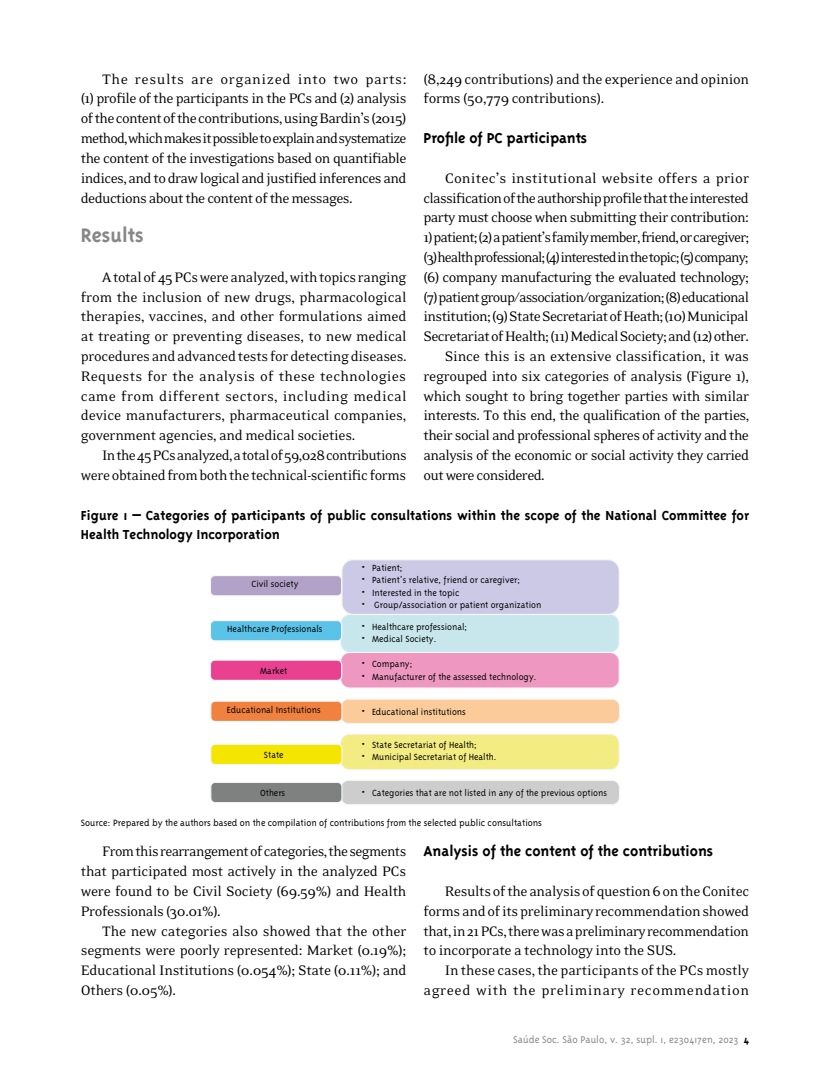
<style>
.page{position:relative;width:830px;height:1085px;background:#fff}
.page>*{position:absolute;margin:0;border:0;box-sizing:border-box;transform-origin:0 0}
.t1{font:700 22.5px "Triplex";color:#878787}
.t2{font:700 16.5px "Triplex";color:#000}
.t3{font:15.75px/19.8px "Eidetic Neo";letter-spacing:-.035em;color:#000;text-align:justify}
.t4{font:15.75px "Eidetic Neo";letter-spacing:-.055em;color:#000}
.t5{font:15.75px/19.8px "Eidetic Neo";letter-spacing:.03em;color:#000;text-align:right}
.t6{font:15.75px "Eidetic Neo";letter-spacing:-.065em;color:#000}
.t7{font:15.75px "Eidetic Neo";letter-spacing:-.015em;color:#000}
.t8{font:700 15px/19.8px "Triplex";color:#000}
.t9{font:300 11.25px "Triplex";color:#878787}
.t10{font:300 10.5px "Triplex";color:#000}
.t11{font:300 10.2px "Triplex";color:#020203}
.s1{font-weight:700;color:#000}
</style>
<div class="page">
<svg style="left:210px;top:560px;width:409px;height:128px"></svg>
<svg style="left:210px;top:699px;width:410px;height:25px;background:#f8bf90"></svg>
<svg style="left:210px;top:734px;width:409px;height:36px;background:#f4ee84"></svg>
<svg style="left:210px;top:780px;width:409px;height:25px;background:#c0c0c0"></svg>
<p class="t3" style="left:81px;top:69px;width:327px;text-indent:21px">The results are organized into two parts: (1) profile of the participants in the PCs and (2) analysis of the content of the contributions, using Bardin’s (2015) method, which makes it possible to explain and systematize the content of the investigations based on quantifiable indices, and to draw logical and justified inferences and deductions about the content of the messages.</p>
<h1 class="t1" style="left:81px;top:222px;width:64px">Results</h1>
<p class="t3" style="left:81px;top:267px;width:327px;text-indent:21px">A total of 45 PCs were analyzed, with topics ranging from the inclusion of new drugs, pharmacological therapies, vaccines, and other formulations aimed at treating or preventing diseases, to new medical procedures and advanced tests for detecting diseases.<br>Requests for the analysis of these technologies came from different sectors, including medical device manufacturers, pharmaceutical companies, government agencies, and medical societies.</p>
<p class="t3" style="left:81px;top:446px;width:327px;text-align:right">In the 45 PCs analyzed, a total of 59,028 contributions were obtained from both the technical-scientific forms</p>
<p class="t3" style="left:423px;top:69px;width:327px">(8,249 contributions) and the experience and opinion forms (50,779 contributions).</p>
<p class="t2" style="left:423px;top:129px;width:165px">Profile of PC participants</p>
<p class="t3" style="left:423px;top:168px;width:327px;text-indent:21px">Conitec’s institutional website offers a prior classification of the authorship profile that the interested party must choose when submitting their contribution:</p>
<p class="t4" style="left:423px;top:229px;width:327px">1) patient; (2) a patient’s family member, friend, or caregiver;</p>
<p class="t6" style="left:423px;top:249px;width:326px">(3) health professional; (4) interested in the topic; (5) company;</p>
<p class="t3" style="left:423px;top:267px;width:327px">(6) company manufacturing the evaluated technology;</p>
<p class="t4" style="left:423px;top:289px;width:327px">(7) patient group/association/organization; (8) educational</p>
<p class="t3" style="left:423px;top:307px;width:326px">institution; (9) State Secretariat of Heath; (10) Municipal</p>
<p class="t3" style="left:423px;top:327px;width:327px">Secretariat of Health; (11) Medical Society; and (12) other.</p>
<p class="t7" style="left:444px;top:348px;width:306px">Since this is an extensive classification, it was</p>
<p class="t3" style="left:423px;top:366px;width:327px">regrouped into six categories of analysis (Figure 1),</p>
<p class="t3" style="left:423px;top:386px;width:327px">which sought to bring together parties with similar</p>
<p class="t3" style="left:423px;top:406px;width:327px">interests. To this end, the qualification of the parties,</p>
<p class="t3" style="left:423px;top:426px;width:327px">their social and professional spheres of activity and the</p>
<p class="t3" style="left:423px;top:446px;width:327px">analysis of the economic or social activity they carried</p>
<p class="t3" style="left:423px;top:465px;width:123px">out were considered.</p>
<p class="t8" style="left:81px;top:504px;width:669px">Figure 1 – Categories of participants of public consultations within the scope of the National Committee for<br>Health Technology Incorporation</p>
<p class="t11" style="left:251px;top:578px;width:49px">Civil society</p>
<p class="t11" style="left:361px;top:562px;width:42px">• Patient;</p>
<p class="t11" style="left:361px;top:574px;width:160px">• Patient’s relative, friend or caregiver;</p>
<p class="t11" style="left:361px;top:587px;width:99px">• Interested in the topic</p>
<p class="t11" style="left:361px;top:599px;width:181px">• Group/association or patient organization</p>
<p class="t11" style="left:361px;top:621px;width:107px">• Healthcare professional;</p>
<p class="t11" style="left:361px;top:633px;width:76px">• Medical Society.</p>
<p class="t11" style="left:227px;top:623px;width:97px">Healthcare Professionals</p>
<p class="t11" style="left:260px;top:665px;width:29px">Market</p>
<p class="t11" style="left:227px;top:704px;width:95px">Educational Institutions</p>
<p class="t11" style="left:264px;top:749px;width:21px">State</p>
<p class="t11" style="left:260px;top:787px;width:27px">Others</p>
<p class="t10" style="left:81px;top:816px;width:462px">Source: Prepared by the authors based on the compilation of contributions from the selected public consultations</p>
<p class="t3" style="left:81px;top:842px;width:327px;text-indent:21px">From this rearrangement of categories, the segments that participated most actively in the analyzed PCs were found to be Civil Society (69.59%) and Health Professionals (30.01%).</p>
<p class="t3" style="left:81px;top:921px;width:327px;text-indent:21px">The new categories also showed that the other segments were poorly represented: Market (0.19%); Educational Institutions (0.054%); State (0.11%); and Others (0.05%).</p>
<p class="t11" style="left:361px;top:658px;width:52px">• Company;</p>
<p class="t11" style="left:361px;top:670px;width:176px">• Manufacturer of the assessed technology.</p>
<p class="t11" style="left:361px;top:705px;width:106px">• Educational institutions</p>
<p class="t11" style="left:361px;top:738px;width:117px">• State Secretariat of Health;</p>
<p class="t11" style="left:361px;top:751px;width:136px">• Municipal Secretariat of Health.</p>
<p class="t11" style="left:361px;top:787px;width:247px">• Categories that are not listed in any of the previous options</p>
<p class="t2" style="left:423px;top:841px;width:291px">Analysis of the content of the contributions</p>
<p class="t3" style="left:423px;top:881px;width:327px;text-indent:21px">Results of the analysis of question 6 on the Conitec forms and of its preliminary recommendation showed that, in 21 PCs, there was a preliminary recommendation to incorporate a technology into the SUS.</p>
<p class="t5" style="left:423px;top:960px;width:327px">In these cases, the participants of the PCs mostly agreed with the preliminary recommendation</p>
<p class="t9" style="left:513px;top:1033px;width:237px">Saúde Soc. São Paulo, v. 32, supl. 1, e230417en, 2023 <span class="s1">4</span></p>
</div>
